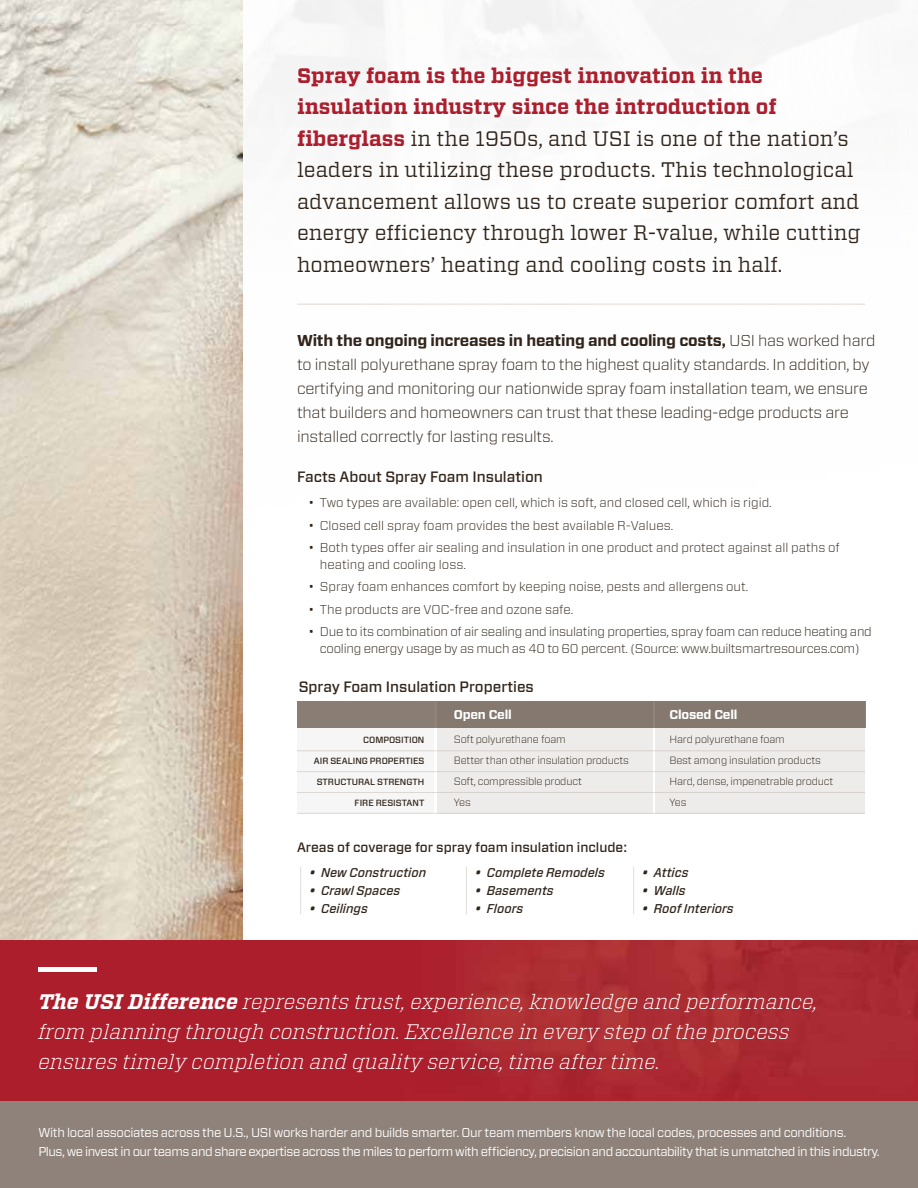
<style>
.page{position:relative;width:918px;height:1188px;background:#fff}
.page>*{position:absolute;margin:0;border:0;box-sizing:border-box;transform-origin:0 0}
.t1{font:21px/31.5px "Vitesse";color:#31251b}
.t2{font:italic 300 21px/30px "Vitesse";color:#fff}
.t3{font:300 15.75px/24px "Forza";letter-spacing:-.015em;color:#31251b}
.t4{font:500 15px "Forza";color:#31251b}
.t5{font:500 13.5px "Forza";color:#31251b}
.t6{font:300 12.75px/16.5px "Forza";color:#31251b}
.t7{font:12.75px/19.5px "Forza";letter-spacing:-.04em;color:#fff}
.t8{font:300 12.75px/16.5px "Forza";letter-spacing:-.02em;color:#31251b;text-align:center}
.t9{font:italic 500 12.75px "Forza";color:#31251b}
.t10{font:700 12.75px "Forza";letter-spacing:-.015em;color:#fff}
.t11{font:300 10.5px/21px "Forza";letter-spacing:-.015em;color:#31251b}
.t12{font:500 9px "Forza";color:#31251b}
.s1{font-weight:700;color:#ac1e2d}
.s2{font-weight:700}
</style>
<div class="page">
<img style="left:0;top:0;width:242px;height:940px">
<img style="left:180px;top:0;width:714px;height:530px">
<div style="left:0;top:1097px;width:918px;height:91px;background:#8f827a"></div>
<hr style="left:297px;top:304px;width:568px;height:1px;background:#c1b8af">
<img style="left:0;top:941px;width:918px;height:160px">
<div style="left:38px;top:967px;width:59px;height:5px;background:#fff"></div>
<hr style="left:466px;top:867px;width:1px;height:47px;background:#c1b8af">
<hr style="left:633px;top:867px;width:1px;height:47px;background:#c1b8af">
<hr style="left:300px;top:867px;width:1px;height:47px;background:#c1b8af">
<svg style="left:437px;top:701px;width:215px;height:112px;background:#d3cfcc"></svg>
<svg style="left:656px;top:701px;width:209px;height:112px;background:#d3cfcc"></svg>
<svg style="left:297px;top:701px;width:137px;height:112px;fill:#f7f6f6"></svg>
<hr style="left:297px;top:813px;width:568px;height:1px;background:#c1b8af">
<hr style="left:297px;top:750px;width:568px;height:1px;background:#c1b8af">
<hr style="left:297px;top:771px;width:568px;height:1px;background:#c1b8af">
<hr style="left:297px;top:792px;width:568px;height:1px;background:#c1b8af">
<p class="t1" style="left:297px;top:59px;width:565px"><span class="s1">Spray foam is the biggest innovation in the insulation industry since the introduction of fiberglass</span> in the 1950s, and USI is one of the nation’s leaders in utilizing these products. This technological advancement allows us to create superior comfort and energy efficiency through lower R-value, while cutting homeowners’ heating and cooling costs in half.</p>
<p class="t3" style="left:297px;top:328px;width:580px"><span class="s2">With the ongoing increases in heating and cooling costs,</span> USI has worked hard to install polyurethane spray foam to the highest quality standards. In addition, by certifying and monitoring our nationwide spray foam installation team, we ensure that builders and homeowners can trust that these leading-edge products are installed correctly for lasting results.</p>
<p class="t4" style="left:297px;top:467px;width:247px">Facts About Spray Foam Insulation</p>
<p class="t6" style="left:308px;top:494px;width:465px">• Two types are available: open cell, which is soft, and closed cell, which is rigid.</p>
<p class="t6" style="left:308px;top:517px;width:366px">• Closed cell spray foam provides the best available R-Values.</p>
<p class="t6" style="left:320px;top:539px;width:522px;text-indent:-11px">• Both types offer air sealing and insulation in one product and protect against all paths of heating and cooling loss.</p>
<p class="t6" style="left:308px;top:578px;width:441px">• Spray foam enhances comfort by keeping noise, pests and allergens out.</p>
<p class="t6" style="left:308px;top:601px;width:267px">• The products are VOC-free and ozone safe.</p>
<p class="t8" style="left:308px;top:623px;width:565px">• Due to its combination of air sealing and insulating properties, spray foam can reduce heating and cooling energy usage by as much as 40 to 60 percent. (Source: www.builtsmartresources.com)</p>
<p class="t4" style="left:299px;top:676px;width:237px">Spray Foam Insulation Properties</p>
<p class="t12" style="left:363px;top:734px;width:63px">COMPOSITION</p>
<p class="t12" style="left:314px;top:755px;width:112px">AIR SEALING PROPERTIES</p>
<p class="t12" style="left:317px;top:776px;width:109px">STRUCTURAL STRENGTH</p>
<p class="t12" style="left:355px;top:797px;width:71px">FIRE RESISTANT</p>
<p class="t10" style="left:454px;top:706px;width:60px">Open Cell</p>
<p class="t11" style="left:454px;top:728px;width:177px">Soft polyurethane foam<br>Better than other insulation products<br>Soft, compressible product<br>Yes</p>
<p class="t5" style="left:297px;top:838px;width:332px">Areas of coverage for spray foam insulation include:</p>
<p class="t9" style="left:309px;top:864px;width:119px">• New Construction</p>
<p class="t9" style="left:309px;top:882px;width:93px">• Crawl Spaces</p>
<p class="t9" style="left:309px;top:900px;width:60px">• Ceilings</p>
<p class="t9" style="left:475px;top:864px;width:132px">• Complete Remodels</p>
<p class="t9" style="left:475px;top:882px;width:80px">• Basements</p>
<p class="t9" style="left:475px;top:900px;width:50px">• Floors</p>
<p class="t10" style="left:669px;top:706px;width:70px">Closed Cell</p>
<p class="t11" style="left:669px;top:728px;width:165px">Hard polyurethane foam<br>Best among insulation products<br>Hard, dense, impenetrable product<br>Yes</p>
<p class="t9" style="left:642px;top:864px;width:48px">• Attics</p>
<p class="t9" style="left:642px;top:882px;width:46px">• Walls</p>
<p class="t9" style="left:642px;top:900px;width:94px">• Roof Interiors</p>
<h1 class="t2" style="left:38px;top:986px;width:781px"><span class="s2">The USI Difference</span> represents trust, experience, knowledge and performance, from planning through construction. Excellence in every step of the process ensures timely completion and quality service, time after time.</h1>
<p class="t7" style="left:38px;top:1122px;width:843px">With local associates across the U.S., USI works harder and builds smarter. Our team members know the local codes, processes and conditions.<br>Plus, we invest in our teams and share expertise across the miles to perform with efficiency, precision and accountability that is unmatched in this industry.</p>
</div>
